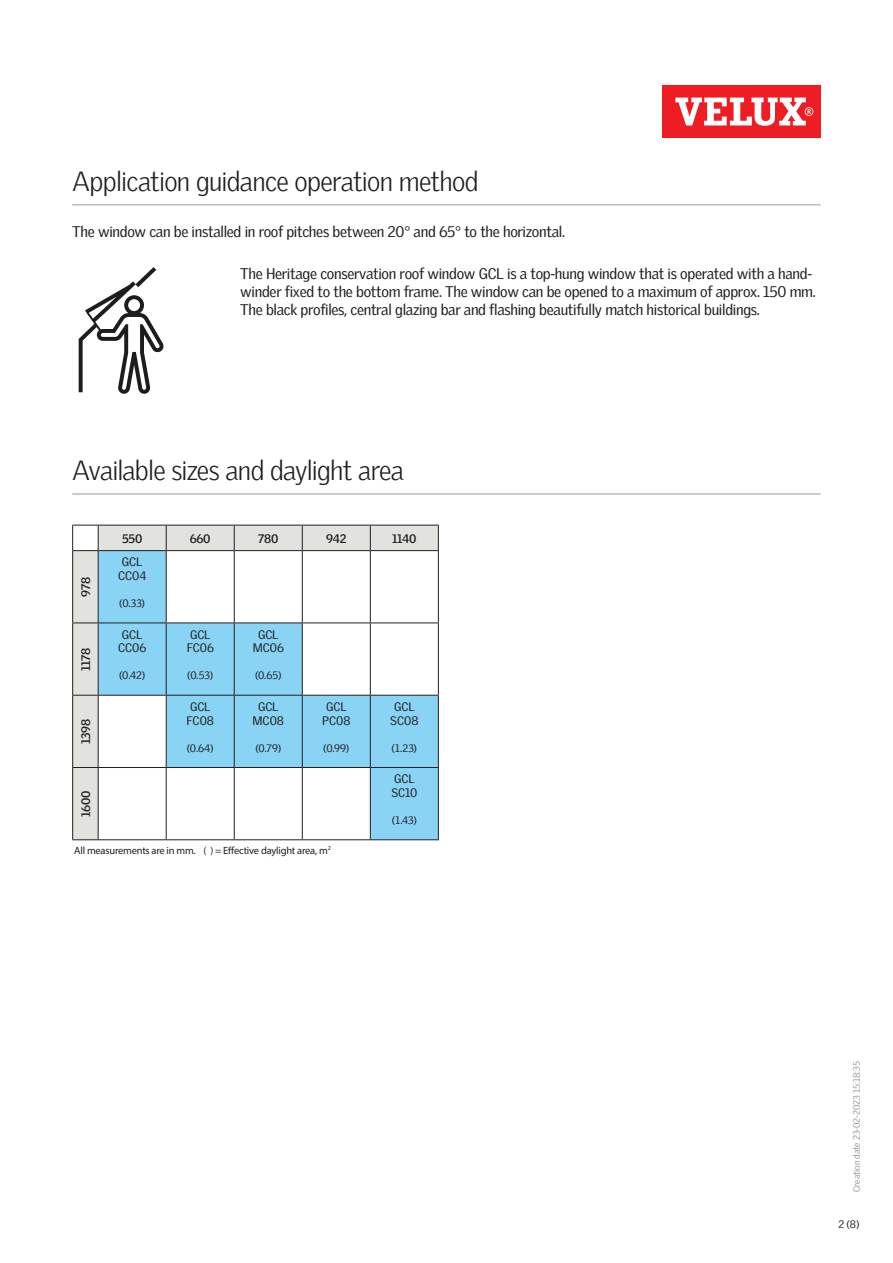
<style>
.page{position:relative;width:893px;height:1263px;background:#fff}
.page>*{position:absolute;margin:0;border:0;box-sizing:border-box;transform-origin:0 0}
.Headline_With_Line_B{font:300 27px "Velux Gothic";letter-spacing:-.025em;color:#231f20}
.Body_Regular{font:15px/18px "Velux Gothic";letter-spacing:-.02em;color:#231f20}
.TableText{font:12px "Velux Gothic";letter-spacing:-.005em;color:#231f20}
.TableHeader_TableTex{font:700 12px "Velux Gothic";letter-spacing:-.02em;color:#231f20}
.TableHeader{font:700 12px "Velux Gothic";letter-spacing:-.02em;color:#231f20}
.TableText-2{font:10.5px "Velux Gothic";color:#231f20}
.t1{font:10.5px "Myriad Pro";letter-spacing:-.02em;color:#231f20}
.t2{font:300 9px "Velux Gothic";color:#7c7e81}
</style>
<div class="page">
<div style="left:662px;top:85px;width:159px;height:53px;background:#ee1d23"></div>
<svg style="left:675px;top:98px;width:138px;height:28px"></svg>
<hr style="left:72px;top:204px;width:749px;height:2px;background:#bcbdbb">
<hr style="left:72px;top:493px;width:749px;height:2px;background:#bcbdbb">
<div style="left:73px;top:526px;width:365px;height:313px;background:#e2e2de"></div>
<svg style="left:99px;top:551px;width:339px;height:288px"></svg>
<hr style="left:98px;top:525px;width:68px;height:1px;background:#231f20">
<hr style="left:166px;top:525px;width:68px;height:1px;background:#231f20">
<svg style="left:166px;top:525px;width:1px;height:25px"></svg>
<hr style="left:234px;top:525px;width:68px;height:1px;background:#231f20">
<svg style="left:234px;top:525px;width:1px;height:25px"></svg>
<hr style="left:302px;top:525px;width:68px;height:1px;background:#231f20">
<svg style="left:302px;top:525px;width:1px;height:25px"></svg>
<hr style="left:370px;top:525px;width:69px;height:1px;background:#231f20">
<svg style="left:370px;top:525px;width:1px;height:25px"></svg>
<svg style="left:438px;top:525px;width:1px;height:25px"></svg>
<svg style="left:72px;top:525px;width:27px;height:26px"></svg>
<hr style="left:72px;top:551px;width:1px;height:71px;background:#231f20">
<hr style="left:98px;top:550px;width:68px;height:1px;background:#231f20">
<hr style="left:98px;top:551px;width:1px;height:71px;background:#231f20">
<hr style="left:166px;top:550px;width:68px;height:1px;background:#231f20">
<hr style="left:166px;top:551px;width:1px;height:71px;background:#231f20">
<hr style="left:234px;top:550px;width:68px;height:1px;background:#231f20">
<hr style="left:234px;top:551px;width:1px;height:71px;background:#231f20">
<hr style="left:302px;top:550px;width:68px;height:1px;background:#231f20">
<hr style="left:302px;top:551px;width:1px;height:71px;background:#231f20">
<hr style="left:370px;top:550px;width:69px;height:1px;background:#231f20">
<hr style="left:370px;top:551px;width:1px;height:71px;background:#231f20">
<hr style="left:438px;top:551px;width:1px;height:71px;background:#231f20">
<svg style="left:72px;top:622px;width:26px;height:1px"></svg>
<hr style="left:72px;top:623px;width:1px;height:72px;background:#231f20">
<hr style="left:98px;top:622px;width:68px;height:1px;background:#231f20">
<hr style="left:98px;top:623px;width:1px;height:72px;background:#231f20">
<hr style="left:166px;top:622px;width:68px;height:1px;background:#231f20">
<hr style="left:166px;top:623px;width:1px;height:72px;background:#231f20">
<hr style="left:234px;top:622px;width:68px;height:1px;background:#231f20">
<hr style="left:234px;top:623px;width:1px;height:72px;background:#231f20">
<hr style="left:302px;top:622px;width:68px;height:1px;background:#231f20">
<hr style="left:302px;top:623px;width:1px;height:72px;background:#231f20">
<hr style="left:370px;top:622px;width:69px;height:1px;background:#231f20">
<hr style="left:370px;top:623px;width:1px;height:72px;background:#231f20">
<hr style="left:438px;top:623px;width:1px;height:72px;background:#231f20">
<svg style="left:72px;top:695px;width:26px;height:1px"></svg>
<hr style="left:72px;top:696px;width:1px;height:71px;background:#231f20">
<hr style="left:98px;top:695px;width:68px;height:1px;background:#231f20">
<hr style="left:98px;top:696px;width:1px;height:71px;background:#231f20">
<hr style="left:166px;top:695px;width:68px;height:1px;background:#231f20">
<hr style="left:166px;top:696px;width:1px;height:71px;background:#231f20">
<hr style="left:234px;top:695px;width:68px;height:1px;background:#231f20">
<hr style="left:234px;top:696px;width:1px;height:71px;background:#231f20">
<hr style="left:302px;top:695px;width:68px;height:1px;background:#231f20">
<hr style="left:302px;top:696px;width:1px;height:71px;background:#231f20">
<hr style="left:370px;top:695px;width:69px;height:1px;background:#231f20">
<hr style="left:370px;top:696px;width:1px;height:71px;background:#231f20">
<hr style="left:438px;top:696px;width:1px;height:71px;background:#231f20">
<svg style="left:72px;top:767px;width:26px;height:1px"></svg>
<hr style="left:72px;top:768px;width:1px;height:71px;background:#231f20">
<svg style="left:72px;top:839px;width:26px;height:1px"></svg>
<hr style="left:98px;top:767px;width:68px;height:1px;background:#231f20">
<hr style="left:98px;top:768px;width:1px;height:71px;background:#231f20">
<hr style="left:98px;top:839px;width:68px;height:1px;background:#231f20">
<hr style="left:166px;top:767px;width:68px;height:1px;background:#231f20">
<hr style="left:166px;top:768px;width:1px;height:71px;background:#231f20">
<hr style="left:166px;top:839px;width:68px;height:1px;background:#231f20">
<hr style="left:234px;top:767px;width:68px;height:1px;background:#231f20">
<hr style="left:234px;top:768px;width:1px;height:71px;background:#231f20">
<hr style="left:234px;top:839px;width:68px;height:1px;background:#231f20">
<hr style="left:302px;top:767px;width:68px;height:1px;background:#231f20">
<hr style="left:302px;top:768px;width:1px;height:71px;background:#231f20">
<hr style="left:302px;top:839px;width:68px;height:1px;background:#231f20">
<hr style="left:370px;top:767px;width:69px;height:1px;background:#231f20">
<hr style="left:370px;top:768px;width:1px;height:71px;background:#231f20">
<hr style="left:438px;top:768px;width:1px;height:71px;background:#231f20">
<hr style="left:370px;top:839px;width:69px;height:1px;background:#231f20">
<svg style="left:79px;top:267px;width:85px;height:127px"></svg>
<p class="Headline_With_Line_B" style="left:72px;top:161px;width:408px">Application guidance operation method</p>
<p class="Body_Regular" style="left:72px;top:221px;width:494px">The window can be installed in roof pitches between 20° and 65° to the horizontal.</p>
<p class="Body_Regular" style="left:240px;top:263px;width:577px">The Heritage conservation roof window GCL is a top-hung window that is operated with a hand&shy;winder fixed to the bottom frame. The window can be opened to a maximum of approx. 150 mm.<br>The black profiles, central glazing bar and flashing beautifully match historical buildings.</p>
<p class="Headline_With_Line_B" style="left:72px;top:450px;width:333px">Available sizes and daylight area</p>
<p class="TableHeader" style="left:77px;top:597px;width:21px;rotate:-90deg">978</p>
<p class="TableHeader" style="left:77px;top:671px;width:25px;rotate:-90deg">1178</p>
<p class="TableHeader" style="left:77px;top:744px;width:27px;rotate:-90deg">1398</p>
<p class="TableHeader" style="left:77px;top:817px;width:28px;rotate:-90deg">1600</p>
<p class="TableHeader_TableTex" style="left:122px;top:529px;width:22px">550</p>
<p class="TableHeader_TableTex" style="left:190px;top:529px;width:22px">660</p>
<p class="TableHeader_TableTex" style="left:258px;top:529px;width:22px">780</p>
<p class="TableHeader_TableTex" style="left:326px;top:529px;width:22px">942</p>
<p class="TableHeader_TableTex" style="left:392px;top:529px;width:26px">1140</p>
<p class="TableText" style="left:122px;top:553px;width:22px">GCL</p>
<p class="TableText" style="left:118px;top:566px;width:30px">CC04</p>
<p class="TableText-2" style="left:119px;top:595px;width:27px">(0.33)</p>
<p class="TableText" style="left:122px;top:625px;width:22px">GCL</p>
<p class="TableText" style="left:118px;top:639px;width:30px">CC06</p>
<p class="TableText-2" style="left:119px;top:667px;width:28px">(0.42)</p>
<p class="TableText" style="left:190px;top:625px;width:22px">GCL</p>
<p class="TableText" style="left:187px;top:639px;width:29px">FC06</p>
<p class="TableText-2" style="left:187px;top:667px;width:27px">(0.53)</p>
<p class="TableText" style="left:190px;top:698px;width:22px">GCL</p>
<p class="TableText" style="left:187px;top:711px;width:29px">FC08</p>
<p class="TableText-2" style="left:187px;top:740px;width:28px">(0.64)</p>
<p class="TableText" style="left:258px;top:625px;width:22px">GCL</p>
<p class="TableText" style="left:253px;top:639px;width:33px">MC06</p>
<p class="TableText-2" style="left:255px;top:667px;width:28px">(0.65)</p>
<p class="TableText" style="left:258px;top:698px;width:22px">GCL</p>
<p class="TableText" style="left:253px;top:711px;width:33px">MC08</p>
<p class="TableText-2" style="left:255px;top:740px;width:27px">(0.79)</p>
<p class="TableText" style="left:326px;top:698px;width:22px">GCL</p>
<p class="TableText" style="left:322px;top:711px;width:30px">PC08</p>
<p class="TableText-2" style="left:323px;top:740px;width:27px">(0.99)</p>
<p class="TableText" style="left:394px;top:698px;width:22px">GCL</p>
<p class="TableText" style="left:390px;top:711px;width:30px">SC08</p>
<p class="TableText-2" style="left:392px;top:740px;width:27px">(1.23)</p>
<p class="TableText" style="left:394px;top:770px;width:22px">GCL</p>
<p class="TableText" style="left:391px;top:783px;width:28px">SC10</p>
<p class="TableText-2" style="left:392px;top:812px;width:27px">(1.43)</p>
<p class="t1" style="left:74px;top:844px;width:258px">All measurements are in mm. ( ) = Effective daylight area, m<sup>2</sup></p>
<p class="t2" style="left:850px;top:1192px;width:132px;rotate:-90deg">Creation date 23-02-2023 15:18:35</p>
<p class="TableText-2" style="left:838px;top:1216px;width:23px">2 (8)</p>
</div>
